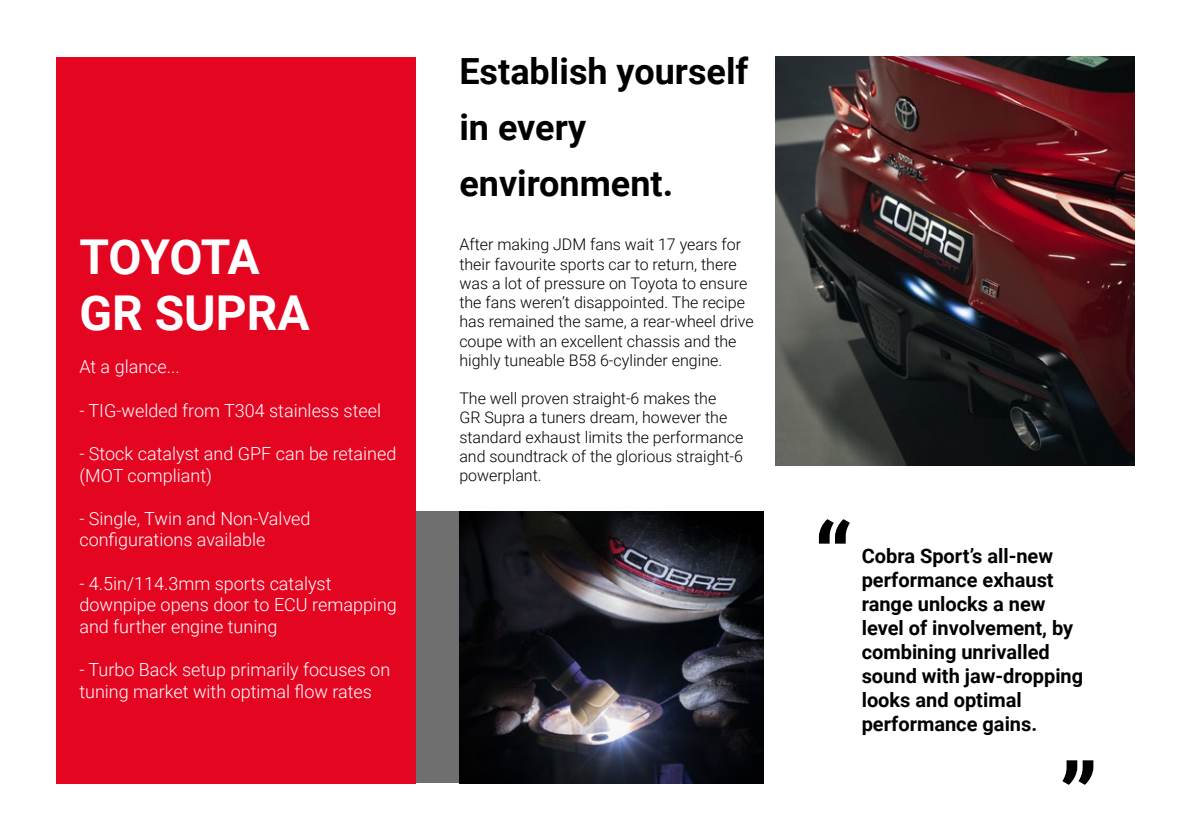
<style>
.page{position:relative;width:1191px;height:840px;background:#fff}
.page>*{position:absolute;margin:0;border:0;box-sizing:border-box;transform-origin:0 0}
.t1{font:700 96px "Roboto";color:#000}
.t2{font:700 48px/56px "Roboto";letter-spacing:-.005em;color:#fff}
.t3{font:700 36px/56px "Roboto";color:#000}
.t4{font:700 20px/24px "Roboto";color:#000}
.t5{font:300 18px/21.6px "Roboto";color:#fff}
.t6{font:300 16px/19.2px "Roboto";color:#000}
</style>
<div class="page">
<div style="left:414px;top:511px;width:349px;height:271px;background:#706f6f"></div>
<div style="left:57px;top:57px;width:359px;height:725px;background:#e40521"></div>
<img style="left:459px;top:511px;width:304px;height:271px">
<img style="left:775px;top:57px;width:359px;height:408px">
<h2 class="t2" style="left:79px;top:227px;width:232px">TOYOTA<br>GR SUPRA</h2>
<p class="t5" style="left:79px;top:355px;width:102px">At a glance...</p>
<p class="t5" style="left:79px;top:398px;width:303px">- TIG-welded from T304 stainless steel</p>
<p class="t5" style="left:79px;top:442px;width:319px">- Stock catalyst and GPF can be retained (MOT compliant)</p>
<p class="t5" style="left:79px;top:506px;width:233px">- Single, Twin and Non-Valved configurations available</p>
<p class="t5" style="left:79px;top:571px;width:319px">- 4.5in/114.3mm sports catalyst downpipe opens door to ECU remapping and further engine tuning</p>
<p class="t5" style="left:79px;top:658px;width:312px">- Turbo Back setup primarily focuses on tuning market with optimal flow rates</p>
<h3 class="t3" style="left:459px;top:42px;width:291px">Establish yourself in every environment.</h3>
<p class="t6" style="left:459px;top:234px;width:296px">After making JDM fans wait 17 years for their favourite sports car to return, there was a lot of pressure on Toyota to ensure the fans weren’t disappointed. The recipe has remained the same, a rear-wheel drive coupe with an excellent chassis and the highly tuneable B58 6-cylinder engine.</p>
<p class="t6" style="left:459px;top:388px;width:285px">The well proven straight-6 makes the<br>GR Supra a tuners dream, however the standard exhaust limits the performance and soundtrack of the glorious straight-6 powerplant.</p>
<h1 class="t1" style="left:813px;top:491px;width:40px">“</h1>
<p class="t4" style="left:861px;top:542px;width:223px">Cobra Sport’s all-new performance exhaust range unlocks a new level of involvement, by combining unrivalled sound with jaw-dropping looks and optimal performance gains.</p>
<h1 class="t1" style="left:1098px;top:812px;width:40px;rotate:-180deg">“</h1>
</div>
